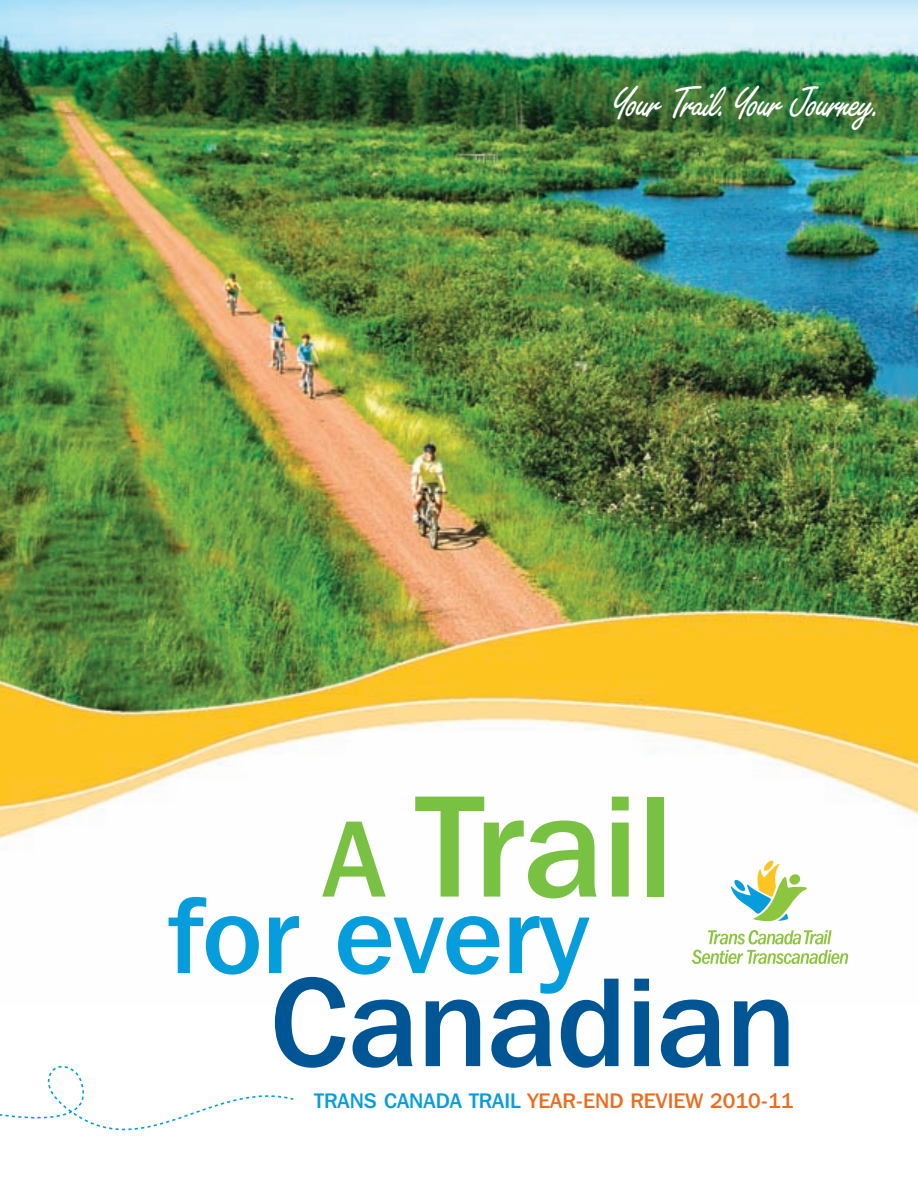
<style>
.page{position:relative;width:918px;height:1188px;background:#fff}
.page>*{position:absolute;margin:0;border:0;box-sizing:border-box;transform-origin:0 0}
.t1{font:500 144px "Franklin Gothic IT Cby BT";color:#79c142}
.t2{font:500 126px "Franklin Gothic IT Cby BT";color:#005595}
.t3{font:500 108px "Franklin Gothic IT Cby BT";color:#069ddc}
.t4{font:47.1px "Freestyle Script Plain";color:#fff}
.t5{font:500 21px "Franklin Gothic IT Cby BT";color:#ea6d1f}
.s1{font-size:108px}
.s2{color:#069ddc}
</style>
<div class="page">
<img style="left:0;top:0;width:918px;height:1131px">
<h3 class="t4" style="left:610px;top:72px;width:272px">Your Trail.Your Journey.</h3>
<h1 class="t1" style="left:323px;top:793px;width:352px"><span class="s1">A</span> Trail</h1>
<h3 class="t3" style="left:168px;top:895px;width:422px">for every</h3>
<h2 class="t2" style="left:270px;top:975px;width:527px">Canadian</h2>
<p class="t5" style="left:314px;top:1093px;width:481px"><span class="s2">TRANS CANADA TRAIL</span> YEAR-END REVIEW 2010-11</p>
</div>
